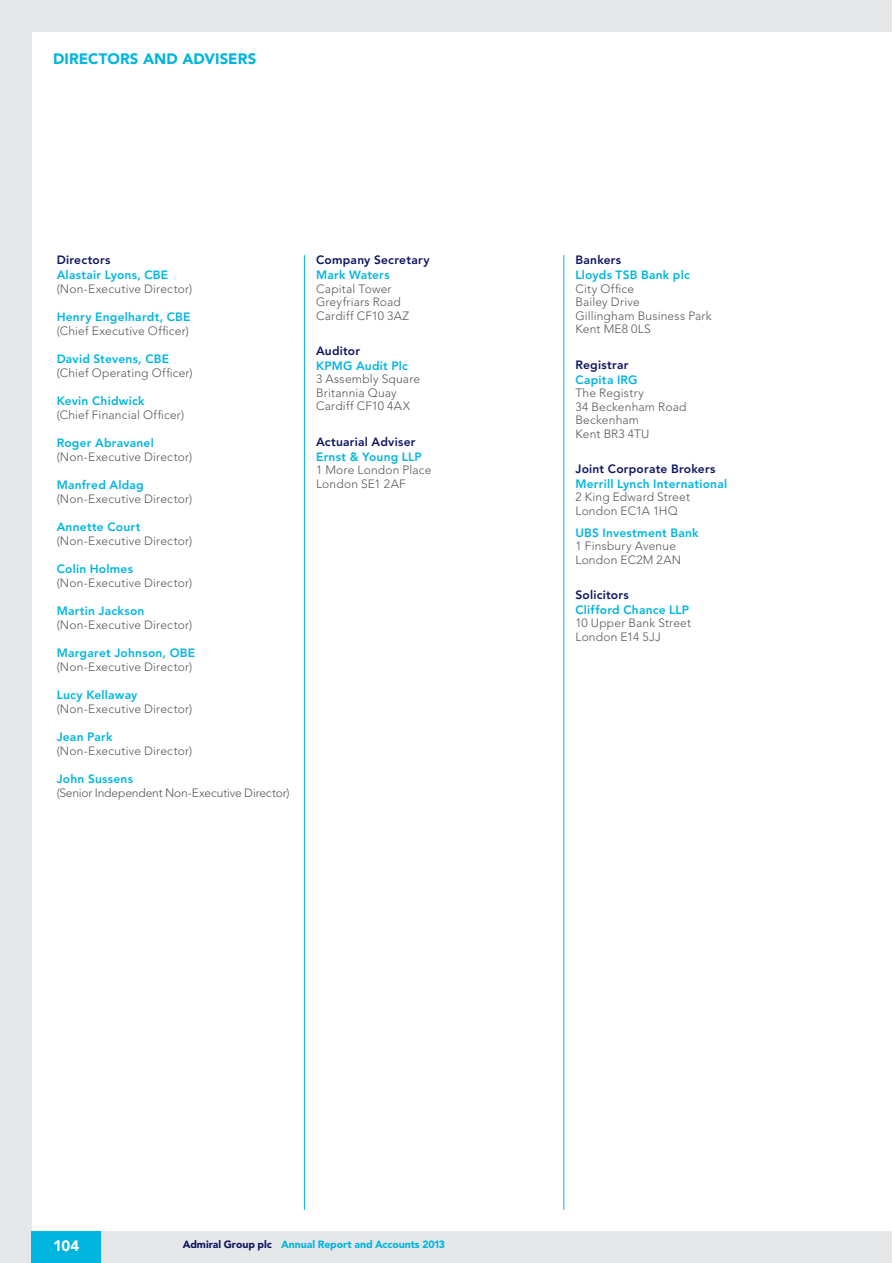
<style>
.page{position:relative;width:893px;height:1263px;background:#fff}
.page>*{position:absolute;margin:0;border:0;box-sizing:border-box;transform-origin:0 0}
.t1{font:900 15px "Avenir LT Std";letter-spacing:.005em;color:#00b5de}
.t2{font:900 15px "Avenir LT Std";color:#fff}
.t3{font:300 12px/13.5px "Avenir LT Std";letter-spacing:.015em;color:#57585a}
.t4{font:800 12px "Avenir LT Std";letter-spacing:.02em;color:#00b5de}
.t5{font:800 12px "Avenir LT Std";letter-spacing:.02em;color:#0e1560}
.t6{font:300 12px "Avenir LT Std";letter-spacing:-.015em;color:#57585a}
.t7{font:900 10.5px "Avenir LT Std";letter-spacing:-.005em;color:#00b5de}
.s1{color:#0e1560}
</style>
<div class="page">
<div style="left:0;top:0;width:892px;height:1263px;background:#e6e7e9"></div>
<div style="left:32px;top:32px;width:860px;height:1199px;background:#fff"></div>
<div style="left:32px;top:1231px;width:69px;height:32px;background:#00b5de"></div>
<hr style="left:304px;top:255px;width:1px;height:955px;background:#00b5de">
<hr style="left:563px;top:255px;width:1px;height:955px;background:#00b5de">
<p class="t1" style="left:53px;top:50px;width:205px">DIRECTORS AND ADVISERS</p>
<p class="t5" style="left:57px;top:253px;width:55px">Directors</p>
<p class="t4" style="left:57px;top:268px;width:113px">Alastair Lyons, CBE</p>
<p class="t3" style="left:57px;top:282px;width:137px">(Non-Executive Director)</p>
<p class="t4" style="left:57px;top:310px;width:135px">Henry Engelhardt, CBE</p>
<p class="t3" style="left:57px;top:324px;width:134px">(Chief Executive Officer)</p>
<p class="t4" style="left:57px;top:352px;width:114px">David Stevens, CBE</p>
<p class="t3" style="left:57px;top:366px;width:138px">(Chief Operating Officer)</p>
<p class="t4" style="left:57px;top:394px;width:89px">Kevin Chidwick</p>
<p class="t3" style="left:57px;top:408px;width:129px">(Chief Financial Officer)</p>
<p class="t4" style="left:57px;top:436px;width:99px">Roger Abravanel</p>
<p class="t3" style="left:57px;top:450px;width:137px">(Non-Executive Director)</p>
<p class="t4" style="left:57px;top:478px;width:89px">Manfred Aldag</p>
<p class="t3" style="left:57px;top:492px;width:137px">(Non-Executive Director)</p>
<p class="t4" style="left:57px;top:520px;width:85px">Annette Court</p>
<p class="t3" style="left:57px;top:534px;width:137px">(Non-Executive Director)</p>
<p class="t4" style="left:57px;top:562px;width:78px">Colin Holmes</p>
<p class="t3" style="left:57px;top:576px;width:137px">(Non-Executive Director)</p>
<p class="t4" style="left:57px;top:604px;width:89px">Martin Jackson</p>
<p class="t3" style="left:57px;top:618px;width:137px">(Non-Executive Director)</p>
<p class="t4" style="left:57px;top:646px;width:140px">Margaret Johnson, OBE</p>
<p class="t3" style="left:57px;top:660px;width:137px">(Non-Executive Director)</p>
<p class="t4" style="left:57px;top:688px;width:82px">Lucy Kellaway</p>
<p class="t3" style="left:57px;top:702px;width:137px">(Non-Executive Director)</p>
<p class="t4" style="left:57px;top:730px;width:57px">Jean Park</p>
<p class="t3" style="left:57px;top:744px;width:137px">(Non-Executive Director)</p>
<p class="t4" style="left:57px;top:772px;width:78px">John Sussens</p>
<p class="t6" style="left:57px;top:786px;width:234px">(Senior Independent Non-Executive Director)</p>
<p class="t5" style="left:316px;top:253px;width:115px">Company Secretary</p>
<p class="t4" style="left:316px;top:268px;width:75px">Mark Waters</p>
<p class="t3" style="left:316px;top:282px;width:95px">Capital Tower<br>Greyfriars Road<br>Cardiff CF10 3AZ</p>
<p class="t5" style="left:316px;top:344px;width:46px">Auditor</p>
<p class="t4" style="left:316px;top:359px;width:93px">KPMG Audit Plc</p>
<p class="t3" style="left:316px;top:373px;width:106px">3 Assembly Square<br>Britannia Quay<br>Cardiff CF10 4AX</p>
<p class="t5" style="left:316px;top:434px;width:101px">Actuarial Adviser</p>
<p class="t4" style="left:316px;top:449px;width:107px">Ernst &amp; Young LLP</p>
<p class="t3" style="left:316px;top:463px;width:117px">1 More London Place<br>London SE1 2AF</p>
<p class="t5" style="left:575px;top:253px;width:47px">Bankers</p>
<p class="t4" style="left:575px;top:268px;width:116px">Lloyds TSB Bank plc</p>
<p class="t3" style="left:575px;top:282px;width:138px">City Office<br>Bailey Drive<br>Gillingham Business Park<br>Kent ME8 0LS</p>
<p class="t5" style="left:575px;top:357px;width:54px">Registrar</p>
<p class="t4" style="left:575px;top:372px;width:64px">Capita IRG</p>
<p class="t3" style="left:575px;top:386px;width:112px">The Registry<br>34 Beckenham Road<br>Beckenham<br>Kent BR3 4TU</p>
<p class="t5" style="left:575px;top:461px;width:141px">Joint Corporate Brokers</p>
<p class="t4" style="left:575px;top:476px;width:153px">Merrill Lynch International</p>
<p class="t3" style="left:575px;top:490px;width:116px">2 King Edward Street<br>London EC1A 1HQ</p>
<p class="t4" style="left:575px;top:525px;width:125px">UBS Investment Bank</p>
<p class="t3" style="left:575px;top:539px;width:107px">1 Finsbury Avenue<br>London EC2M 2AN</p>
<p class="t5" style="left:575px;top:587px;width:55px">Solicitors</p>
<p class="t4" style="left:575px;top:602px;width:115px">Clifford Chance LLP</p>
<p class="t3" style="left:575px;top:616px;width:117px">10 Upper Bank Street<br>London E14 5JJ</p>
<p class="t2" style="left:53px;top:1236px;width:28px">104</p>
<p class="t7" style="left:183px;top:1237px;width:264px"><span class="s1">Admiral Group plc</span> Annual Report and Accounts 2013</p>
</div>
